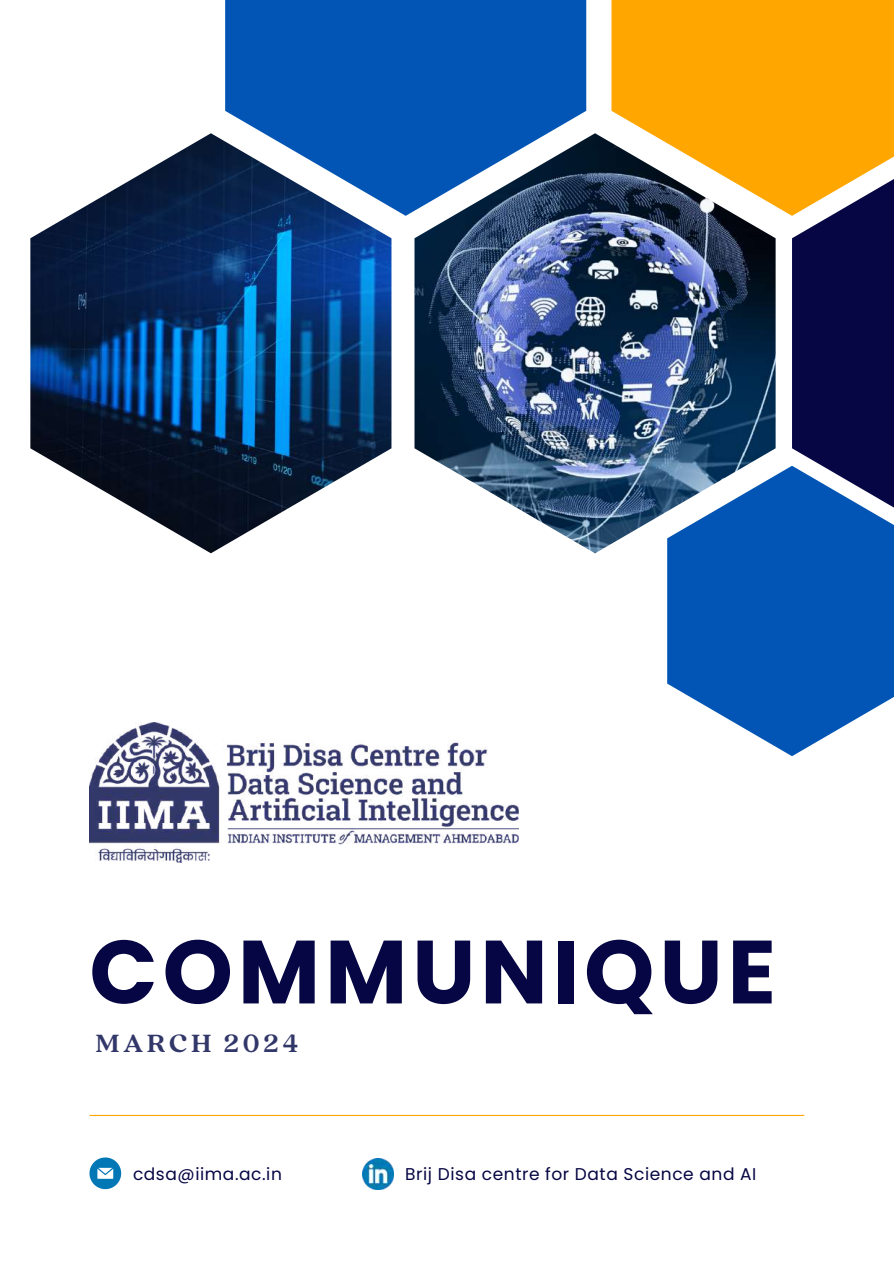
<style>
.page{position:relative;width:894px;height:1264px;background:#fff}
.page>*{position:absolute;margin:0;border:0;box-sizing:border-box;transform-origin:0 0}
.t1{font:700 89.55px "Poppins";letter-spacing:.055em;color:#060644}
.t2{font:700 27.75px "Quincy CF";letter-spacing:.125em;color:#323769}
.t3{font:16.95px "Poppins";letter-spacing:.035em;color:#060644}
</style>
<div class="page">
<img style="left:30px;top:133px;width:361px;height:420px">
<img style="left:414px;top:133px;width:361px;height:420px">
<svg style="left:667px;top:466px;width:226px;height:290px;fill:#0255b5"></svg>
<svg style="left:225px;top:0;width:361px;height:216px;background:#2264b1"></svg>
<svg style="left:611px;top:0;width:282px;height:216px;background:#eba41e"></svg>
<svg style="left:791px;top:133px;width:102px;height:420px;background:#3f3f5e"></svg>
<hr style="left:89px;top:1114px;width:715px;height:1px;background:#ffa600">
<img style="left:363px;top:1158px;width:30px;height:30px">
<svg style="left:89px;top:1157px;width:32px;height:32px"></svg>
<img style="left:89px;top:722px;width:429px;height:140px">
<h1 class="t1" style="left:89px;top:909px;width:688px">COMMUNIQUE</h1>
<h2 class="t2" style="left:95px;top:1024px;width:204px">MARCH 2024</h2>
<p class="t3" style="left:133px;top:1161px;width:150px">cdsa@iima.ac.in</p>
<p class="t3" style="left:405px;top:1161px;width:352px">Brij Disa centre for Data Science and AI</p>
</div>
